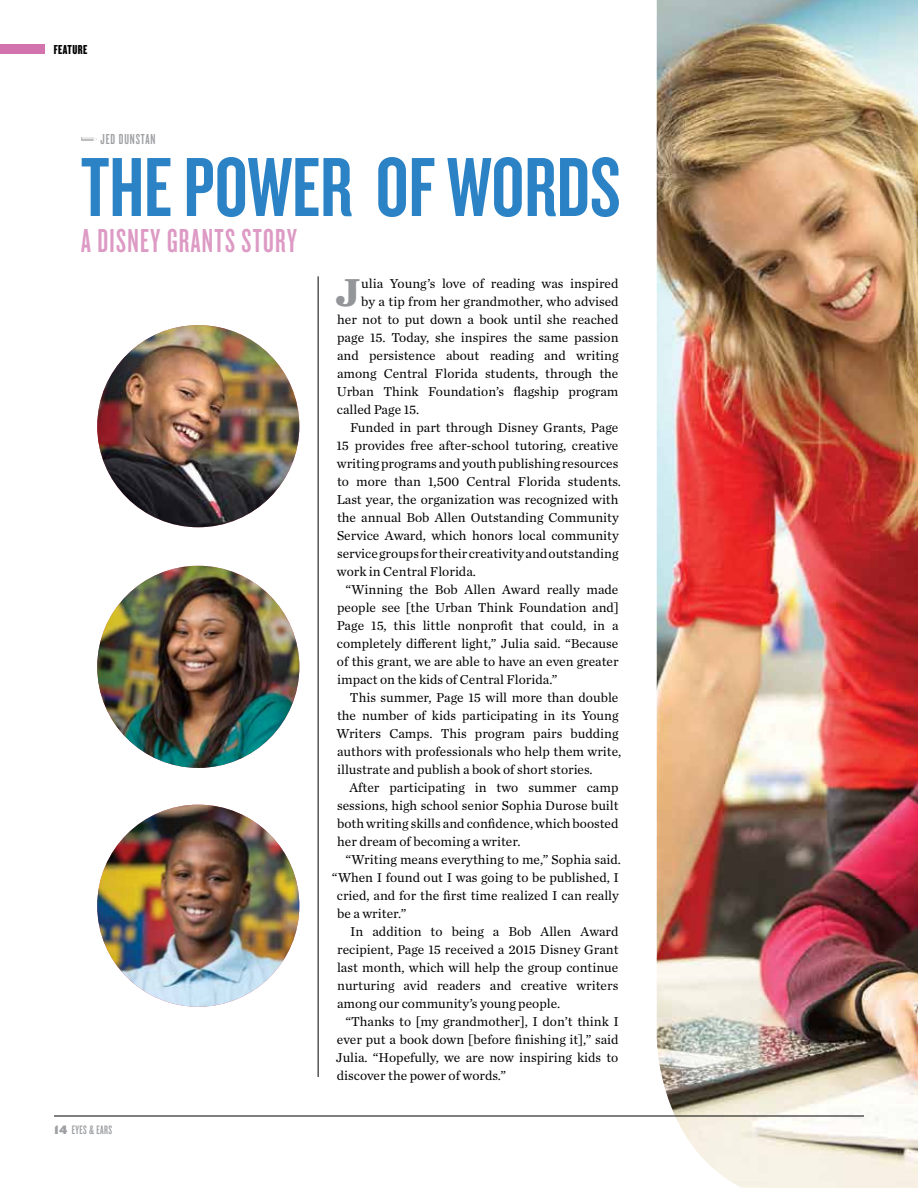
<style>
.page{position:relative;width:918px;height:1188px;background:#fff}
.page>*{position:absolute;margin:0;border:0;box-sizing:border-box;transform-origin:0 0}
.t1{font:87px "Knockout HTF48 Featherweight";color:#2b82c4}
.t2{font:700 40.8px "Chronicle Text G1";color:#939598}
.t3{font:34.5px "Knockout HTF47 Bantamweight";letter-spacing:.04em;color:#dd9ac4}
.t4{font:15px "Knockout HTF47 Bantamweight";letter-spacing:.06em;color:#9d9fa2}
.t5{font:13.5px "Chronicle Text G1";color:#000}
.t6{font:13.5px "Knockout HTF68 Full Featherwt";letter-spacing:.03em;color:#000}
.t7{font:12.75px "Knockout HTF47 Bantamweight";letter-spacing:.03em;color:#9d9fa2}
.s1{font-family:"Knockout HTF72 Full Cruiserwt"}
</style>
<div class="page">
<img style="left:657px;top:0;width:261px;height:1188px">
<hr style="left:54px;top:1116px;width:810px;height:1px;background:#000">
<svg style="left:81px;top:138px;width:16px;height:3px"></svg>
<div style="left:0;top:45px;width:44px;height:9px;background:#d373ae"></div>
<img style="left:97px;top:325px;width:202px;height:202px;border-radius:101px">
<img style="left:97px;top:566px;width:202px;height:202px;border-radius:101px">
<img style="left:97px;top:805px;width:202px;height:202px;border-radius:101px">
<hr style="left:318px;top:276px;width:1px;height:801px;background:#000">
<p class="t6" style="left:54px;top:42px;width:35px">FEATURE</p>
<p class="t4" style="left:101px;top:131px;width:56px">JED DUNSTAN</p>
<h1 class="t1" style="left:81px;top:142px;width:541px">THE POWER OF WORDS</h1>
<h3 class="t3" style="left:81px;top:223px;width:217px">A DISNEY GRANTS STORY</h3>
<p class="t7" style="left:54px;top:1123px;width:60px"><span class="s1">14</span> EYES &amp; EARS</p>
<h2 class="t2" style="left:335px;top:259px;width:27px">J</h2>
<p class="t5" style="left:361px;top:273px;width:259px">ulia Young’s love of reading was inspired</p>
<p class="t5" style="left:361px;top:291px;width:259px">by a tip from her grandmother, who advised</p>
<p class="t5" style="left:337px;top:309px;width:283px">her not to put down a book until she reached</p>
<p class="t5" style="left:337px;top:327px;width:283px">page 15. Today, she inspires the same passion</p>
<p class="t5" style="left:337px;top:345px;width:283px">and persistence about reading and writing</p>
<p class="t5" style="left:337px;top:363px;width:283px">among Central Florida students, through the</p>
<p class="t5" style="left:337px;top:381px;width:283px">Urban Think Foundation’s flagship program</p>
<p class="t5" style="left:337px;top:399px;width:84px">called Page 15.</p>
<p class="t5" style="left:350px;top:417px;width:270px">Funded in part through Disney Grants, Page</p>
<p class="t5" style="left:336px;top:435px;width:283px">15 provides free after-school tutoring, creative</p>
<p class="t5" style="left:337px;top:453px;width:283px">writing programs and youth publishing resources</p>
<p class="t5" style="left:337px;top:471px;width:286px">to more than 1,500 Central Florida students.</p>
<p class="t5" style="left:337px;top:489px;width:283px">Last year, the organization was recognized with</p>
<p class="t5" style="left:337px;top:507px;width:283px">the annual Bob Allen Outstanding Community</p>
<p class="t5" style="left:337px;top:525px;width:283px">Service Award, which honors local community</p>
<p class="t5" style="left:337px;top:543px;width:283px">service groups for their creativity and outstanding</p>
<p class="t5" style="left:337px;top:561px;width:141px">work in Central Florida.</p>
<p class="t5" style="left:345px;top:579px;width:274px">“Winning the Bob Allen Award really made</p>
<p class="t5" style="left:337px;top:597px;width:283px">people see [the Urban Think Foundation and]</p>
<p class="t5" style="left:337px;top:615px;width:283px">Page 15, this little nonprofit that could, in a</p>
<p class="t5" style="left:337px;top:633px;width:283px">completely different light,” Julia said. “Because</p>
<p class="t5" style="left:337px;top:651px;width:283px">of this grant, we are able to have an even greater</p>
<p class="t5" style="left:337px;top:669px;width:222px">impact on the kids of Central Florida.”</p>
<p class="t5" style="left:350px;top:687px;width:270px">This summer, Page 15 will more than double</p>
<p class="t5" style="left:337px;top:705px;width:283px">the number of kids participating in its Young</p>
<p class="t5" style="left:336px;top:723px;width:284px">Writers Camps. This program pairs budding</p>
<p class="t5" style="left:337px;top:741px;width:286px">authors with professionals who help them write,</p>
<p class="t5" style="left:337px;top:759px;width:257px">illustrate and publish a book of short stories.</p>
<p class="t5" style="left:349px;top:777px;width:271px">After participating in two summer camp</p>
<p class="t5" style="left:337px;top:795px;width:283px">sessions, high school senior Sophia Durose built</p>
<p class="t5" style="left:337px;top:813px;width:283px">both writing skills and confidence, which boosted</p>
<p class="t5" style="left:337px;top:831px;width:185px">her dream of becoming a writer.</p>
<p class="t5" style="left:345px;top:849px;width:277px">“Writing means everything to me,” Sophia said.</p>
<p class="t5" style="left:332px;top:867px;width:289px">“When I found out I was going to be published, I</p>
<p class="t5" style="left:337px;top:885px;width:283px">cried, and for the first time realized I can really</p>
<p class="t5" style="left:337px;top:903px;width:71px">be a writer.”</p>
<p class="t5" style="left:350px;top:921px;width:270px">In addition to being a Bob Allen Award</p>
<p class="t5" style="left:337px;top:939px;width:283px">recipient, Page 15 received a 2015 Disney Grant</p>
<p class="t5" style="left:337px;top:957px;width:283px">last month, which will help the group continue</p>
<p class="t5" style="left:337px;top:975px;width:283px">nurturing avid readers and creative writers</p>
<p class="t5" style="left:337px;top:993px;width:225px">among our community’s young people.</p>
<p class="t5" style="left:345px;top:1011px;width:275px">“Thanks to [my grandmother], I don’t think I</p>
<p class="t5" style="left:337px;top:1029px;width:283px">ever put a book down [before finishing it],” said</p>
<p class="t5" style="left:336px;top:1047px;width:284px">Julia. “Hopefully, we are now inspiring kids to</p>
<p class="t5" style="left:337px;top:1065px;width:171px">discover the power of words.”</p>
</div>
